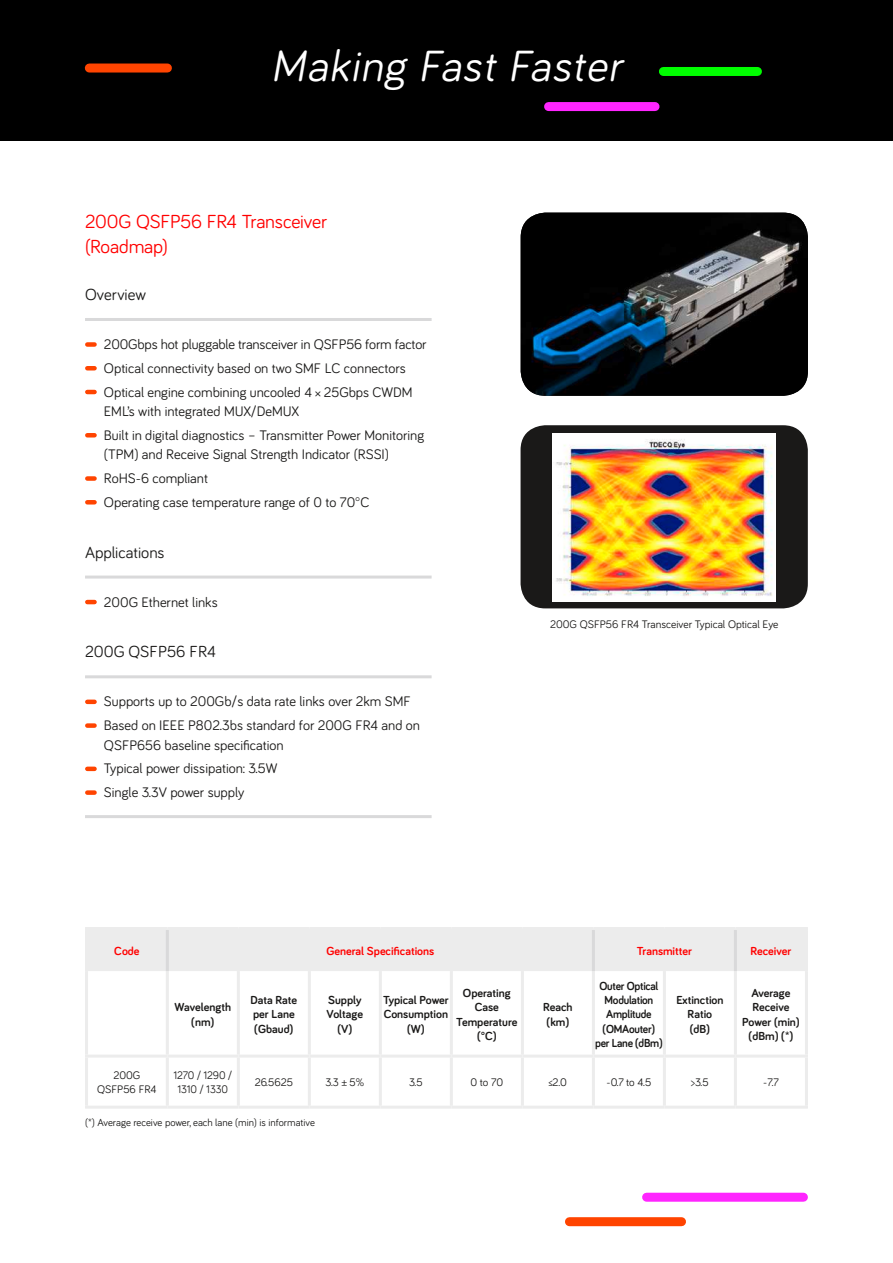
<style>
.page{position:relative;width:893px;height:1263px;background:#fff}
.page>*{position:absolute;margin:0;border:0;box-sizing:border-box;transform-origin:0 0}
.t1{font:italic 45px "Bariol";color:#fff}
.t2{font:19.5px/25.5px "Bariol";letter-spacing:-.01em;color:#f00}
.t3{font:16.5px "Bariol";color:#1a1918}
.t4{font:14.25px/23.7px "Bariol";color:#1a1918}
.t5{font:700 12px/14.4px "Bariol";color:#1a1918;text-align:center}
.t6{font:700 12px/14.4px "Bariol";letter-spacing:-.02em;color:#1a1918;text-align:center;scale:.95 1}
.t7{font:700 12px "Bariol";color:#f00}
.t8{font:11.25px/13.5px "Bariol";color:#1a1918;text-align:center}
.t9{font:10.5px "Bariol";color:#1a1918}
</style>
<div class="page">
<div style="left:0;top:0;width:893px;height:140px;background:#000"></div>
<div style="left:89px;top:64px;width:78px;height:9px;background:#f40"></div>
<div style="left:549px;top:102px;width:106px;height:9px;background:#ff25ff"></div>
<div style="left:663px;top:67px;width:94px;height:9px;background:#00fd00"></div>
<div style="left:569px;top:1217px;width:112px;height:9px;background:#f40"></div>
<div style="left:647px;top:1193px;width:156px;height:9px;background:#ff25ff"></div>
<div style="left:521px;top:425px;width:287px;height:183px;background:#1a1918;border-radius:25px"></div>
<img style="left:553px;top:434px;width:222px;height:167px">
<img style="left:521px;top:213px;width:287px;height:183px">
<hr style="left:85px;top:318px;width:347px;height:3px;background:#d9d9da">
<div style="left:87px;top:342px;width:8px;height:5px;background:#f40"></div>
<svg style="left:87px;top:366px;width:8px;height:4px"></svg>
<svg style="left:87px;top:390px;width:8px;height:4px"></svg>
<svg style="left:87px;top:433px;width:8px;height:4px"></svg>
<div style="left:87px;top:476px;width:8px;height:5px;background:#f40"></div>
<svg style="left:87px;top:500px;width:8px;height:4px"></svg>
<hr style="left:85px;top:575px;width:347px;height:3px;background:#d9d9da">
<svg style="left:87px;top:600px;width:8px;height:4px"></svg>
<hr style="left:85px;top:675px;width:347px;height:3px;background:#d9d9da">
<svg style="left:87px;top:700px;width:8px;height:4px"></svg>
<div style="left:87px;top:723px;width:8px;height:5px;background:#f40"></div>
<svg style="left:87px;top:767px;width:8px;height:4px"></svg>
<div style="left:87px;top:790px;width:8px;height:5px;background:#f40"></div>
<hr style="left:85px;top:815px;width:347px;height:3px;background:#d9d9da">
<div style="left:88px;top:930px;width:717px;height:41px;background:#ececec"></div>
<hr style="left:166px;top:971px;width:3px;height:83px;background:#ececec">
<hr style="left:237px;top:971px;width:3px;height:83px;background:#ececec">
<hr style="left:308px;top:971px;width:3px;height:83px;background:#ececec">
<hr style="left:379px;top:971px;width:3px;height:83px;background:#ececec">
<hr style="left:450px;top:971px;width:3px;height:83px;background:#ececec">
<hr style="left:521px;top:971px;width:3px;height:83px;background:#ececec">
<hr style="left:592px;top:971px;width:3px;height:83px;background:#ececec">
<hr style="left:663px;top:971px;width:3px;height:83px;background:#ececec">
<hr style="left:734px;top:971px;width:3px;height:83px;background:#ececec">
<hr style="left:166px;top:1057px;width:3px;height:49px;background:#ececec">
<hr style="left:237px;top:1057px;width:3px;height:49px;background:#ececec">
<hr style="left:308px;top:1057px;width:3px;height:49px;background:#ececec">
<hr style="left:379px;top:1057px;width:3px;height:49px;background:#ececec">
<hr style="left:450px;top:1057px;width:3px;height:49px;background:#ececec">
<hr style="left:521px;top:1057px;width:3px;height:49px;background:#ececec">
<hr style="left:663px;top:1057px;width:3px;height:49px;background:#ececec">
<hr style="left:734px;top:1057px;width:3px;height:49px;background:#ececec">
<hr style="left:166px;top:930px;width:3px;height:41px;background:#d9d9da">
<hr style="left:592px;top:930px;width:3px;height:41px;background:#d9d9da">
<hr style="left:734px;top:930px;width:3px;height:41px;background:#d9d9da">
<hr style="left:85px;top:927px;width:82px;height:3px;background:#ececec">
<hr style="left:85px;top:930px;width:3px;height:41px;background:#ececec">
<hr style="left:167px;top:927px;width:71px;height:3px;background:#ececec">
<hr style="left:238px;top:927px;width:71px;height:3px;background:#ececec">
<hr style="left:309px;top:927px;width:71px;height:3px;background:#ececec">
<hr style="left:380px;top:927px;width:71px;height:3px;background:#ececec">
<hr style="left:451px;top:927px;width:71px;height:3px;background:#ececec">
<hr style="left:522px;top:927px;width:71px;height:3px;background:#ececec">
<hr style="left:593px;top:927px;width:71px;height:3px;background:#ececec">
<hr style="left:664px;top:927px;width:71px;height:3px;background:#ececec">
<hr style="left:735px;top:927px;width:73px;height:3px;background:#ececec">
<hr style="left:805px;top:930px;width:3px;height:41px;background:#ececec">
<hr style="left:85px;top:971px;width:3px;height:83px;background:#ececec">
<hr style="left:805px;top:971px;width:3px;height:83px;background:#ececec">
<hr style="left:85px;top:1054px;width:82px;height:3px;background:#ececec">
<hr style="left:85px;top:1057px;width:3px;height:49px;background:#ececec">
<hr style="left:167px;top:1054px;width:71px;height:3px;background:#ececec">
<hr style="left:238px;top:1054px;width:71px;height:3px;background:#ececec">
<hr style="left:309px;top:1054px;width:71px;height:3px;background:#ececec">
<hr style="left:380px;top:1054px;width:71px;height:3px;background:#ececec">
<hr style="left:451px;top:1054px;width:71px;height:3px;background:#ececec">
<hr style="left:522px;top:1054px;width:71px;height:3px;background:#ececec">
<hr style="left:85px;top:1106px;width:82px;height:3px;background:#ececec">
<hr style="left:167px;top:1106px;width:71px;height:3px;background:#ececec">
<hr style="left:238px;top:1106px;width:71px;height:3px;background:#ececec">
<hr style="left:309px;top:1106px;width:71px;height:3px;background:#ececec">
<hr style="left:380px;top:1106px;width:71px;height:3px;background:#ececec">
<hr style="left:451px;top:1106px;width:71px;height:3px;background:#ececec">
<hr style="left:522px;top:1106px;width:71px;height:3px;background:#ececec">
<hr style="left:593px;top:1054px;width:71px;height:3px;background:#ececec">
<hr style="left:592px;top:1057px;width:3px;height:49px;background:#ececec">
<hr style="left:664px;top:1054px;width:71px;height:3px;background:#ececec">
<hr style="left:735px;top:1054px;width:73px;height:3px;background:#ececec">
<hr style="left:805px;top:1057px;width:3px;height:49px;background:#ececec">
<hr style="left:593px;top:1106px;width:71px;height:3px;background:#ececec">
<hr style="left:664px;top:1106px;width:71px;height:3px;background:#ececec">
<hr style="left:735px;top:1106px;width:73px;height:3px;background:#ececec">
<h1 class="t1" style="left:271px;top:35px;width:362px">Making Fast Faster</h1>
<h2 class="t2" style="left:85px;top:208px;width:244px">200G QSFP56 FR4 Transceiver (Roadmap)</h2>
<p class="t3" style="left:85px;top:283px;width:63px">Overview</p>
<p class="t4" style="left:104px;top:332px;width:324px">200Gbps hot pluggable transceiver in QSFP56 form factor<br>Optical connectivity based on two SMF LC connectors<br>Optical engine combining uncooled 4 × 25Gbps CWDM</p>
<p class="t4" style="left:104px;top:399px;width:322px">EML’s with integrated MUX/DeMUX<br>Built in digital diagnostics – Transmitter Power Monitoring</p>
<p class="t4" style="left:104px;top:442px;width:287px">(TPM) and Receive Signal Strength Indicator (RSSI)<br>RoHS-6 compliant<br>Operating case temperature range of 0 to 70°C</p>
<p class="t3" style="left:85px;top:541px;width:81px">Applications</p>
<p class="t4" style="left:104px;top:589px;width:115px">200G Ethernet links</p>
<p class="t3" style="left:85px;top:640px;width:132px">200G QSFP56 FR4</p>
<p class="t4" style="left:104px;top:689px;width:318px">Supports up to 200Gb/s data rate links over 2km SMF<br>Based on IEEE P802.3bs standard for 200G FR4 and on</p>
<p class="t4" style="left:104px;top:732px;width:181px">QSFP656 baseline specification<br>Typical power dissipation: 3.5W<br>Single 3.3V power supply</p>
<p class="t8" style="left:550px;top:616px;width:230px">200G QSFP56 FR4 Transceiver Typical Optical Eye</p>
<p class="t7" style="left:114px;top:942px;width:27px">Code</p>
<p class="t7" style="left:326px;top:942px;width:109px">General Specifications</p>
<p class="t7" style="left:637px;top:942px;width:57px">Transmitter</p>
<p class="t7" style="left:750px;top:942px;width:42px">Receiver</p>
<p class="t5" style="left:175px;top:999px;width:58px">Wavelength (nm)</p>
<p class="t5" style="left:250px;top:992px;width:48px;text-align:left">Data Rate per Lane (Gbaud)</p>
<p class="t5" style="left:327px;top:992px;width:38px">Supply<br>Voltage (V)</p>
<p class="t5" style="left:383px;top:992px;width:67px">Typical Power<br>Consumption (W)</p>
<p class="t5" style="left:456px;top:985px;width:63px">Operating<br>Case<br>Temperature (°C)</p>
<p class="t5" style="left:543px;top:999px;width:31px;text-align:left">Reach (km)</p>
<p class="t6" style="left:595px;top:978px;width:73px">Outer Optical<br>Modulation<br>Amplitude (OMAouter) per Lane (dBm)</p>
<p class="t5" style="left:676px;top:992px;width:49px">Extinction<br>Ratio (dB)</p>
<p class="t5" style="left:742px;top:985px;width:59px">Average<br>Receive<br>Power (min) (dBm) (*)</p>
<p class="t8" style="left:97px;top:1068px;width:61px">200G<br>QSFP56 FR4</p>
<p class="t8" style="left:173px;top:1068px;width:60px">1270 / 1290 /<br>1310 / 1330</p>
<p class="t8" style="left:255px;top:1075px;width:40px">26.5625</p>
<p class="t8" style="left:326px;top:1075px;width:40px">3.3 ± 5%</p>
<p class="t8" style="left:409px;top:1075px;width:15px">3.5</p>
<p class="t8" style="left:470px;top:1075px;width:34px">0 to 70</p>
<p class="t8" style="left:549px;top:1075px;width:20px">≤2.0</p>
<p class="t8" style="left:607px;top:1075px;width:46px">-0.7 to 4.5</p>
<p class="t8" style="left:691px;top:1075px;width:19px">&gt;3.5</p>
<p class="t8" style="left:763px;top:1075px;width:17px">-7.7</p>
<p class="t9" style="left:85px;top:1116px;width:231px">(*) Average receive power, each lane (min) is informative</p>
</div>
